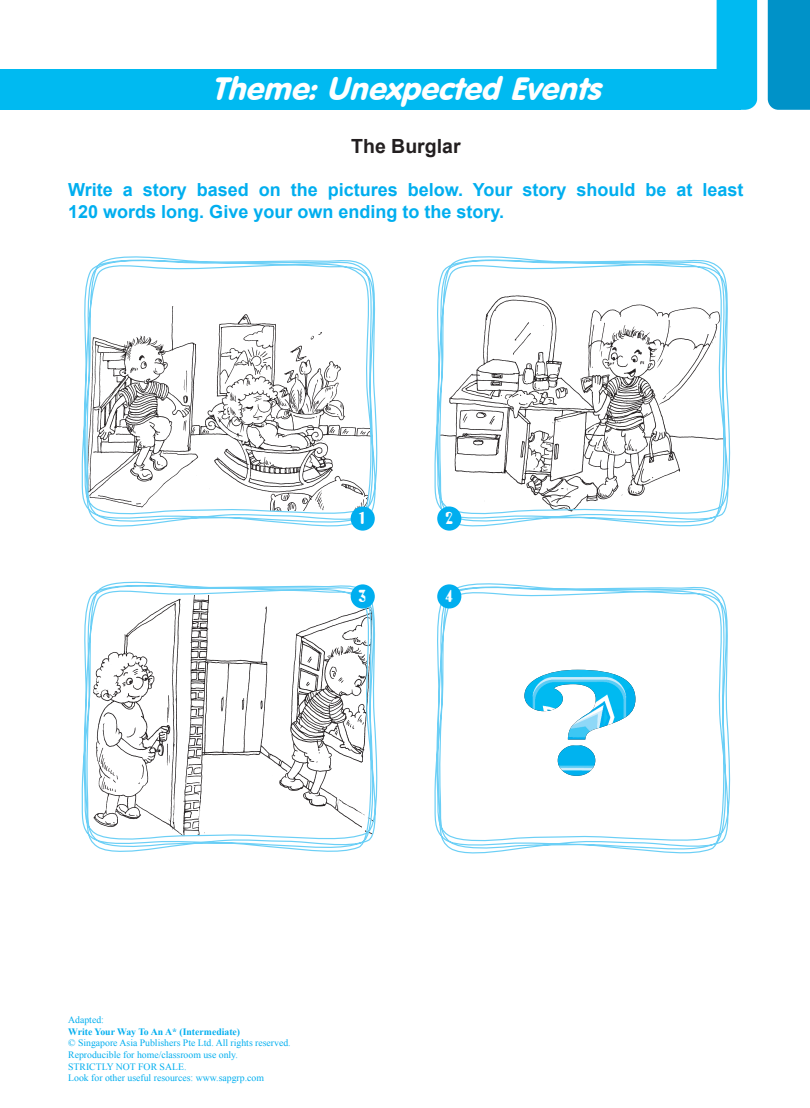
<style>
.page{position:relative;width:810px;height:1108px;background:#fff}
.page>*{position:absolute;margin:0;border:0;box-sizing:border-box;transform-origin:0 0}
.Biaoti{font:italic 31.5px "VAG Rounded BT";color:#fff}
.Instruction{font:700 19.5px "Arial";color:#231f20}
.Instruction-2{font:700 18px/21.6px "Arial";color:#00aeef}
.t1{font:15px "Amy Normal";color:#fff}
.t2{font:9.75px "Times New Roman";color:#00aeef}
.t3{font:700 9.75px "Times New Roman";color:#00aeef}
</style>
<div class="page">
<div style="left:0;top:69px;width:741px;height:41px;background:#00baf1"></div>
<div style="left:716px;top:0;width:41px;height:110px;background:#00baf1"></div>
<svg style="left:81px;top:256px;width:297px;height:274px"></svg>
<svg style="left:434px;top:256px;width:297px;height:274px"></svg>
<svg style="left:81px;top:581px;width:297px;height:271px"></svg>
<svg style="left:434px;top:583px;width:297px;height:271px"></svg>
<div style="left:350px;top:506px;width:25px;height:24px;background:#00aeef;border-radius:50%"></div>
<div style="left:437px;top:506px;width:24px;height:24px;background:#00aeef;border-radius:50%"></div>
<div style="left:437px;top:584px;width:24px;height:24px;background:#00aeef;border-radius:50%"></div>
<div style="left:350px;top:584px;width:25px;height:24px;background:#00aeef;border-radius:50%"></div>
<img style="left:524px;top:669px;width:111px;height:106px">
<div style="left:767px;top:0;width:43px;height:110px;background:#0092c8"></div>
<p class="Biaoti" style="left:211px;top:69px;width:400px">Theme:UnexpectedEvents</p>
<p class="Instruction" style="left:351px;top:133px;width:111px">The Burglar</p>
<p class="Instruction-2" style="left:68px;top:179px;width:676px">Write a story based on the pictures below. Your story should be at least<br>120 words long. Give your own ending to the story.</p>
<p class="t1" style="left:358px;top:508px;width:8px">1</p>
<p class="t1" style="left:445px;top:508px;width:10px">2</p>
<p class="t1" style="left:358px;top:586px;width:9px">3</p>
<p class="t1" style="left:445px;top:585px;width:10px">4</p>
<p class="t2" style="left:68px;top:1012px;width:37px">Adapted:</p>
<p class="t3" style="left:68px;top:1024px;width:173px">Write Your Way To An A* (Intermediate)</p>
<p class="t2" style="left:68px;top:1036px;width:224px">© Singapore Asia Publishers Pte Ltd. All rights reserved.</p>
<p class="t2" style="left:68px;top:1047px;width:171px">Reproducible for home/classroom use only.</p>
<p class="t2" style="left:68px;top:1059px;width:120px">STRICTLY NOT FOR SALE.</p>
<p class="t2" style="left:68px;top:1071px;width:197px">Look for other useful resources: www.sapgrp.com</p>
</div>
